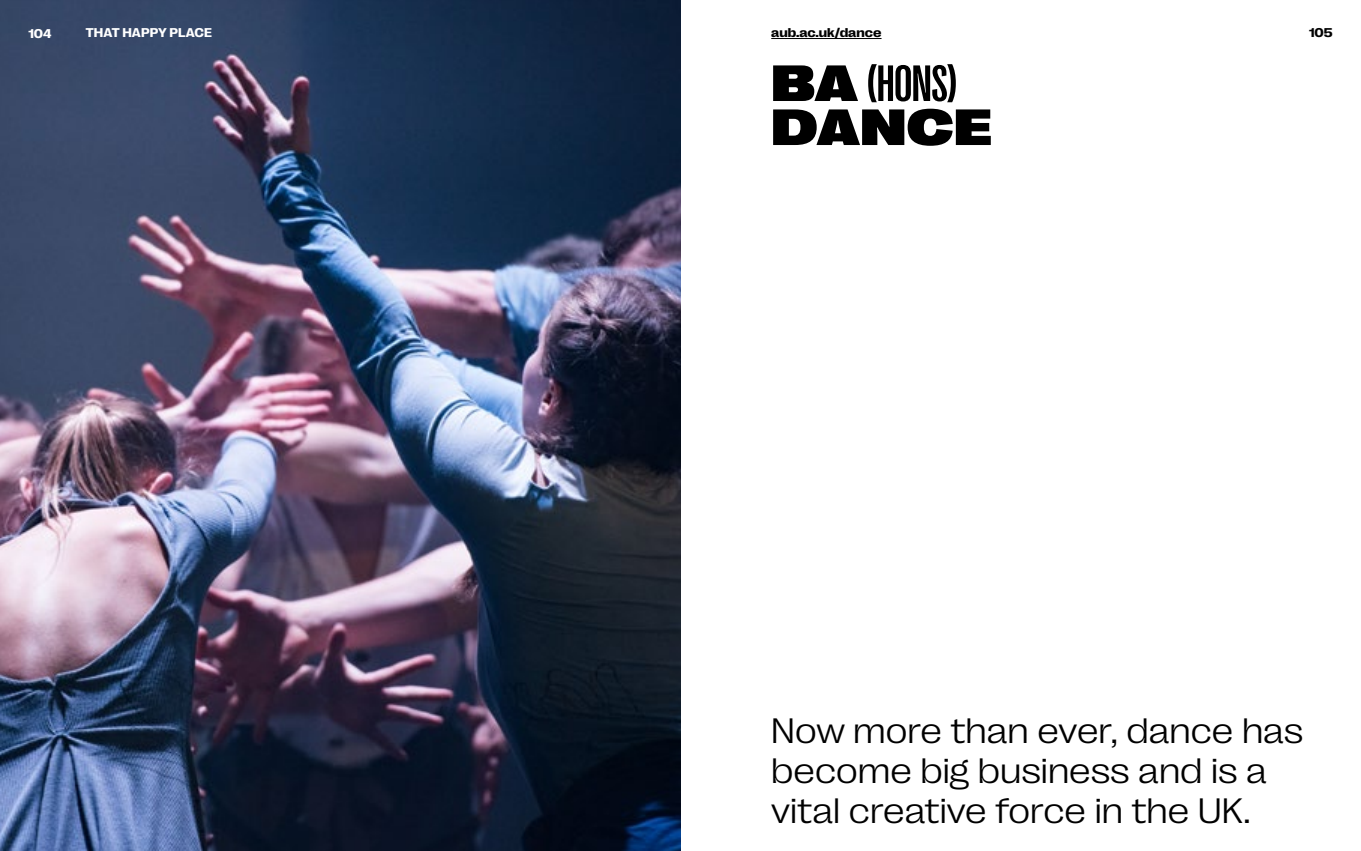
<style>
.page{position:relative;width:1361px;height:851px;background:#fff}
.page>*{position:absolute;margin:0;border:0;box-sizing:border-box;transform-origin:0 0}
.t1{font:700 52px "PP Right Grotesk Tight";color:#000}
.t2{font:900 52px "PP Right Grotesk Spatial";color:#000}
.t3{font:300 expanded 36px/40px "PP Right Grotesk";color:#000}
.t4{font:700 expanded 13px "PP Right Grotesk";color:#000}
.t5{font:700 expanded 13px "PP Right Grotesk";letter-spacing:.01em;color:#fff}
.s1{font-family:"PP Right Grotesk Spatial";font-weight:900}
</style>
<div class="page">
<img style="left:0;top:0;width:680px;height:850px">
<hr style="left:771px;top:38px;width:110px;height:1px;background:#000">
<p class="t5" style="left:86px;top:25px;width:128px">THAT HAPPY PLACE</p>
<p class="t4" style="left:771px;top:26px;width:112px">aub.ac.uk/dance</p>
<p class="t5" style="left:28px;top:26px;width:25px">104</p>
<p class="t4" style="left:1309px;top:26px;width:25px">105</p>
<h1 class="t1" style="left:771px;top:57px;width:187px"><span class="s1">BA</span> (HONS)</h1>
<h1 class="t2" style="left:771px;top:98px;width:221px">DANCE</h1>
<p class="t3" style="left:771px;top:710px;width:534px">Now more than ever, dance has become big business and is a vital creative force in the UK.</p>
</div>
